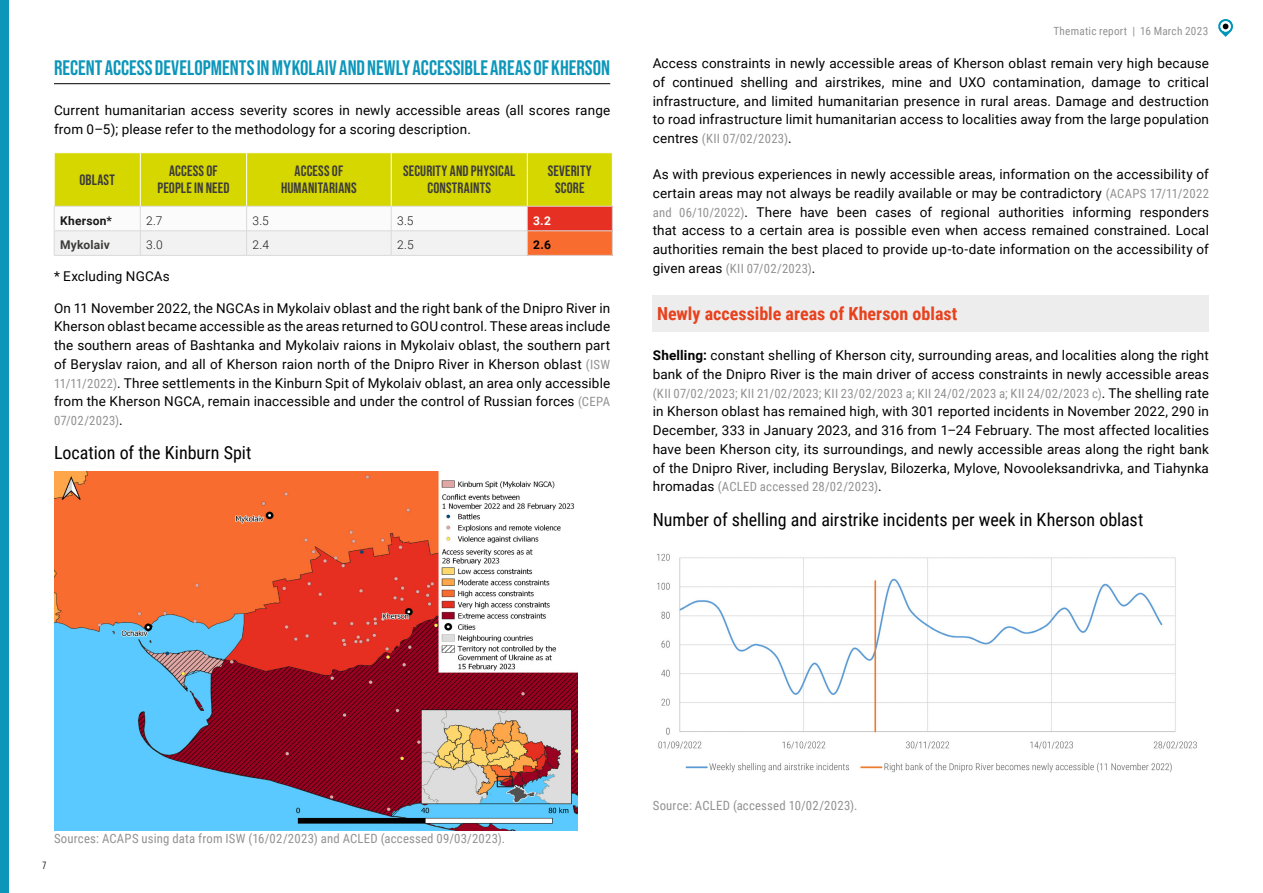
<style>
.page{position:relative;width:1263px;height:893px;background:#fff}
.page>*{position:absolute;margin:0;border:0;box-sizing:border-box;transform-origin:0 0}
.t1{font:700 21px "Bebas Neue Pro";letter-spacing:.005em;color:#0c96ba}
.t2{font:18px "Roboto Condensed";color:#000}
.t3{font:700 18px "Roboto Condensed";color:#e7411d}
.t4{font:700 15px/17.2px "Bebas Neue Pro";letter-spacing:.01em;color:#3c3c3b;text-align:center}
.t5{font:13.5px/18.8px "Roboto";letter-spacing:.01em;color:#000;text-align:justify}
.t6{font:12.75px "Roboto Condensed";letter-spacing:.02em;color:#929292}
.t7{font:300 12px "Roboto";color:#1a1a1a}
.t8{font:700 12px "Roboto";letter-spacing:.02em;color:#1a1a1a}
.t9{font:700 12px "Roboto";letter-spacing:.015em;color:#3c3c3b}
.t10{font:700 12px "Roboto";color:#fff}
.t11{font:700 12px "Roboto";color:#000}
.t12{font:11.25px "Roboto Condensed";letter-spacing:.02em;color:#929292}
.t13{font:10.5px "Bebas Neue Pro Middle";color:#000}
.s1{font-family:"Roboto Condensed";font-size:12.75px;color:#929292}
.s2{font-family:"Roboto";font-size:13.5px;color:#000}
.s3{font-weight:700}
</style>
<div class="page">
<svg style="left:1218px;top:19px;width:15px;height:18px"></svg>
<div style="left:0;top:0;width:9px;height:893px;background:#0c96ba"></div>
<hr style="left:54px;top:83px;width:556px;height:1px;background:#000">
<svg style="left:54px;top:153px;width:559px;height:102px"></svg>
<hr style="left:54px;top:255px;width:86px;height:1px;background:#dadada">
<hr style="left:140px;top:255px;width:107px;height:1px;background:#dadada">
<hr style="left:247px;top:255px;width:144px;height:1px;background:#dadada">
<hr style="left:391px;top:255px;width:136px;height:1px;background:#dadada">
<hr style="left:527px;top:255px;width:85px;height:1px;background:#dadada">
<img style="left:54px;top:471px;width:523px;height:360px">
<div style="left:653px;top:295px;width:556px;height:36px;background:#ededed"></div>
<img style="left:657px;top:553px;width:540px;height:220px">
<h1 class="t1" style="left:54px;top:56px;width:558px">RECENT ACCESS DEVELOPMENTS IN MYKOLAIV AND NEWLY ACCESSIBLE AREAS OF KHERSON</h1>
<p class="t5" style="left:54px;top:100px;width:558px">Current humanitarian access severity scores in newly accessible areas (all scores range from 0–5); please refer to the methodology for a scoring description.</p>
<p class="t4" style="left:80px;top:171px;width:37px">OBLAST</p>
<p class="t4" style="left:157px;top:162px;width:74px">ACCESS OF<br>PEOPLE IN NEED</p>
<p class="t4" style="left:281px;top:162px;width:77px">ACCESS OF<br>HUMANITARIANS</p>
<p class="t4" style="left:403px;top:162px;width:114px">SECURITY AND PHYSICAL<br>CONSTRAINTS</p>
<p class="t4" style="left:548px;top:162px;width:46px">SEVERITY<br>SCORE</p>
<p class="t8" style="left:60px;top:212px;width:53px">Kherson*</p>
<p class="t7" style="left:146px;top:212px;width:18px">2.7</p>
<p class="t7" style="left:253px;top:212px;width:18px">3.5</p>
<p class="t7" style="left:397px;top:212px;width:18px">3.5</p>
<p class="t10" style="left:533px;top:212px;width:19px">3.2</p>
<p class="t9" style="left:60px;top:237px;width:51px">Mykolaiv</p>
<p class="t7" style="left:146px;top:237px;width:18px">3.0</p>
<p class="t7" style="left:253px;top:237px;width:18px">2.4</p>
<p class="t7" style="left:397px;top:237px;width:18px">2.5</p>
<p class="t11" style="left:533px;top:237px;width:19px">2.6</p>
<p class="t5" style="left:54px;top:266px;width:117px">* Excluding NGCAs</p>
<p class="t5" style="left:54px;top:298px;width:558px">On 11 November 2022, the NGCAs in Mykolaiv oblast and the right bank of the Dnipro River in Kherson oblast became accessible as the areas returned to GOU control. These areas include the southern areas of Bashtanka and Mykolaiv raions in Mykolaiv oblast, the southern part of Beryslav raion, and all of Kherson raion north of the Dnipro River in Kherson oblast <span class="s1">(ISW 11/11/2022)</span>. Three settlements in the Kinburn Spit of Mykolaiv oblast, an area only accessible from the Kherson NGCA, remain inaccessible and under the control of Russian forces <span class="s1">(CEPA</span></p>
<p class="t6" style="left:54px;top:412px;width:70px">07/02/2023)<span class="s2">.</span></p>
<h2 class="t2" style="left:54px;top:440px;width:199px">Location of the Kinburn Spit</h2>
<p class="t12" style="left:1053px;top:24px;width:156px">Thematic report | 16 March 2023</p>
<p class="t5" style="left:653px;top:53px;width:558px">Access constraints in newly accessible areas of Kherson oblast remain very high because of continued shelling and airstrikes, mine and UXO contamination, damage to critical infrastructure, and limited humanitarian presence in rural areas. Damage and destruction to road infrastructure limit humanitarian access to localities away from the large population</p>
<p class="t6" style="left:653px;top:130px;width:140px"><span class="s2">centres</span> (KII 07/02/2023)<span class="s2">.</span></p>
<p class="t5" style="left:653px;top:164px;width:558px">As with previous experiences in newly accessible areas, information on the accessibility of certain areas may not always be readily available or may be contradictory <span class="s1">(ACAPS 17/11/2022 and 06/10/2022)</span>. There have been cases of regional authorities informing responders that access to a certain area is possible even when access remained constrained. Local authorities remain the best placed to provide up-to-date information on the accessibility of</p>
<p class="t6" style="left:653px;top:259px;width:164px"><span class="s2">given areas</span> (KII 07/02/2023)<span class="s2">.</span></p>
<h2 class="t3" style="left:657px;top:301px;width:302px">Newly accessible areas of Kherson oblast</h2>
<p class="t5" style="left:653px;top:345px;width:558px"><span class="s3">Shelling:</span> constant shelling of Kherson city, surrounding areas, and localities along the right bank of the Dnipro River is the main driver of access constraints in newly accessible areas</p>
<p class="t6" style="left:653px;top:384px;width:558px">(KII 07/02/2023; KII 21/02/2023; KII 23/02/2023 a; KII 24/02/2023 a; KII 24/02/2023 c)<span class="s2">. The shelling rate</span></p>
<p class="t5" style="left:653px;top:402px;width:558px">in Kherson oblast has remained high, with 301 reported incidents in November 2022, 290 in December, 333 in January 2023, and 316 from 1–24 February. The most affected localities have been Kherson city, its surroundings, and newly accessible areas along the right bank of the Dnipro River, including Beryslav, Bilozerka, Mylove, Novooleksandrivka, and Tiahynka</p>
<p class="t6" style="left:653px;top:478px;width:230px"><span class="s2">hromadas</span> (ACLED accessed 28/02/2023)<span class="s2">.</span></p>
<h2 class="t2" style="left:653px;top:507px;width:492px">Number of shelling and airstrike incidents per week in Kherson oblast</h2>
<p class="t13" style="left:43px;top:859px;width:5px">7</p>
<p class="t6" style="left:54px;top:829px;width:453px">Sources: ACAPS using data from ISW (16/02/2023) and ACLED (accessed 09/03/2023).</p>
<p class="t6" style="left:653px;top:797px;width:206px">Source: ACLED (accessed 10/02/2023).</p>
</div>
